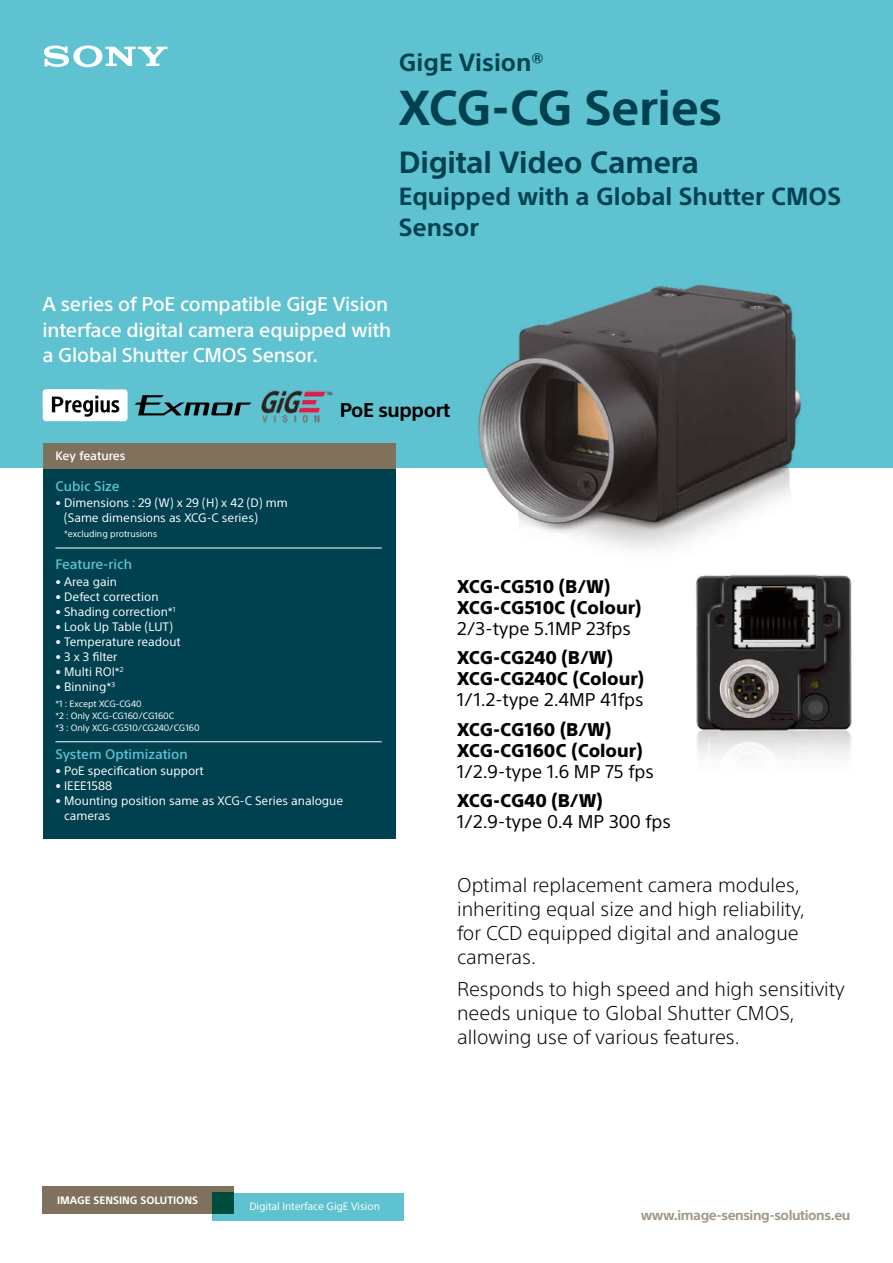
<style>
.page{position:relative;width:893px;height:1263px;background:#fff}
.page>*{position:absolute;margin:0;border:0;box-sizing:border-box;transform-origin:0 0}
.t1{font:700 48px "SST";letter-spacing:-.01em;color:#004150}
.t2{font:700 30px "SST";letter-spacing:-.01em;color:#004150}
.t3{font:700 24.15px/31.5px "SST";color:#004150}
.t4{font:300 19.5px/24px "SST";color:#000}
.t5{font:500 19.5px/25.5px "SST";letter-spacing:-.01em;color:#fff}
.t6{font:700 19.5px "SST";letter-spacing:-.02em;color:#000}
.t7{font:800 18px/21px "SST";color:#000}
.t8{font:18px "SST";color:#000}
.t9{font:500 13.5px "SST";color:#5ec2d0}
.t10{font:700 13.5px "SST";letter-spacing:-.03em;color:#a19688}
.t11{font:12px/15px "SST";color:#fff}
.t12{font:500 12px "SST";letter-spacing:-.005em;color:#fff}
.t13{font:10.5px "SST";letter-spacing:-.01em;color:#fff}
.t14{font:700 10.5px "SST";color:#fff}
.t15{font:9px/12px "SST";color:#fff}
</style>
<div class="page">
<div style="left:0;top:0;width:893px;height:468px;background:#5ec2d0"></div>
<img style="left:478px;top:284px;width:323px;height:265px">
<img style="left:261px;top:390px;width:72px;height:33px">
<div style="left:43px;top:389px;width:85px;height:32px;background:#fff;border-radius:3px"></div>
<svg style="left:43px;top:389px;width:76px;height:28px"></svg>
<svg style="left:135px;top:395px;width:117px;height:20px"></svg>
<div style="left:43px;top:469px;width:353px;height:370px;background:#004150"></div>
<div style="left:43px;top:443px;width:353px;height:26px;background:#80715d"></div>
<hr style="left:55px;top:548px;width:327px;height:1px;background:#fff">
<hr style="left:55px;top:741px;width:327px;height:1px;background:#fff">
<svg style="left:44px;top:45px;width:124px;height:22px"></svg>
<img style="left:696px;top:574px;width:156px;height:183px">
<div style="left:213px;top:1193px;width:191px;height:27px;background:#5ec2d0"></div>
<div style="left:43px;top:1186px;width:191px;height:28px;background:#80715d"></div>
<div style="left:213px;top:1193px;width:21px;height:21px;background:#004c3d"></div>
<h3 class="t3" style="left:399px;top:47px;width:146px">GigE Vision®</h3>
<h1 class="t1" style="left:399px;top:79px;width:325px">XCG-CG Series</h1>
<h2 class="t2" style="left:399px;top:145px;width:302px">Digital Video Camera</h2>
<h3 class="t3" style="left:399px;top:180px;width:444px">Equipped with a Global Shutter CMOS<br>Sensor</h3>
<h3 class="t5" style="left:43px;top:292px;width:350px">A series of PoE compatible GigE Vision interface digital camera equipped with a Global Shutter CMOS Sensor.</h3>
<h3 class="t6" style="left:340px;top:398px;width:112px">PoE support</h3>
<p class="t12" style="left:55px;top:448px;width:72px">Key features</p>
<p class="t9" style="left:55px;top:478px;width:66px">Cubic Size</p>
<p class="t11" style="left:64px;top:495px;width:225px;text-indent:-9px">• Dimensions : 29 (W) x 29 (H) x 42 (D) mm (Same dimensions as XCG-C series)</p>
<p class="t15" style="left:64px;top:528px;width:95px">*excluding protrusions</p>
<p class="t9" style="left:55px;top:556px;width:78px">Feature-rich</p>
<p class="t11" style="left:55px;top:574px;width:63px">• Area gain</p>
<p class="t11" style="left:55px;top:589px;width:105px">• Defect correction</p>
<p class="t11" style="left:55px;top:604px;width:122px">• Shading correction*<sup>1</sup></p>
<p class="t11" style="left:55px;top:619px;width:119px">• Look Up Table (LUT)</p>
<p class="t11" style="left:55px;top:634px;width:127px">• Temperature readout</p>
<p class="t11" style="left:55px;top:649px;width:64px">• 3 x 3 filter</p>
<p class="t11" style="left:55px;top:664px;width:70px">• Multi ROI*<sup>2</sup></p>
<p class="t11" style="left:55px;top:679px;width:61px">• Binning*<sup>3</sup></p>
<p class="t15" style="left:55px;top:697px;width:146px">*1 : Except XCG-CG40<br>*2 : Only XCG-CG160/CG160C<br>*3 : Only XCG-CG510/CG240/CG160</p>
<p class="t9" style="left:55px;top:746px;width:134px">System Optimization</p>
<p class="t11" style="left:55px;top:763px;width:150px">• PoE specification support</p>
<p class="t11" style="left:55px;top:778px;width:58px">• IEEE1588</p>
<p class="t11" style="left:64px;top:793px;width:281px;text-indent:-9px">• Mounting position same as XCG-C Series analogue cameras</p>
<p class="t14" style="left:57px;top:1194px;width:143px">IMAGE SENSING SOLUTIONS</p>
<p class="t13" style="left:249px;top:1200px;width:132px">Digital Interface GigE Vision</p>
<h3 class="t7" style="left:457px;top:576px;width:186px">XCG-CG510 (B/W)<br>XCG-CG510C (Colour)</h3>
<h3 class="t8" style="left:457px;top:618px;width:175px">2/3-type 5.1MP 23fps</h3>
<h3 class="t7" style="left:457px;top:647px;width:189px">XCG-CG240 (B/W)<br>XCG-CG240C (Colour)</h3>
<h3 class="t8" style="left:457px;top:689px;width:188px">1/1.2-type 2.4MP 41fps</h3>
<h3 class="t7" style="left:457px;top:719px;width:187px">XCG-CG160 (B/W)<br>XCG-CG160C (Colour)</h3>
<h3 class="t8" style="left:457px;top:761px;width:198px">1/2.9-type 1.6 MP 75 fps</h3>
<h3 class="t7" style="left:457px;top:790px;width:147px">XCG-CG40 (B/W)</h3>
<h3 class="t8" style="left:457px;top:811px;width:215px">1/2.9-type 0.4 MP 300 fps</h3>
<h3 class="t4" style="left:457px;top:873px;width:349px">Optimal replacement camera modules, inheriting equal size and high reliability, for CCD equipped digital and analogue cameras.</h3>
<h3 class="t4" style="left:457px;top:977px;width:389px">Responds to high speed and high sensitivity needs unique to Global Shutter CMOS, allowing use of various features.</h3>
<p class="t10" style="left:641px;top:1208px;width:211px">www.image-sensing-solutions.eu</p>
</div>
